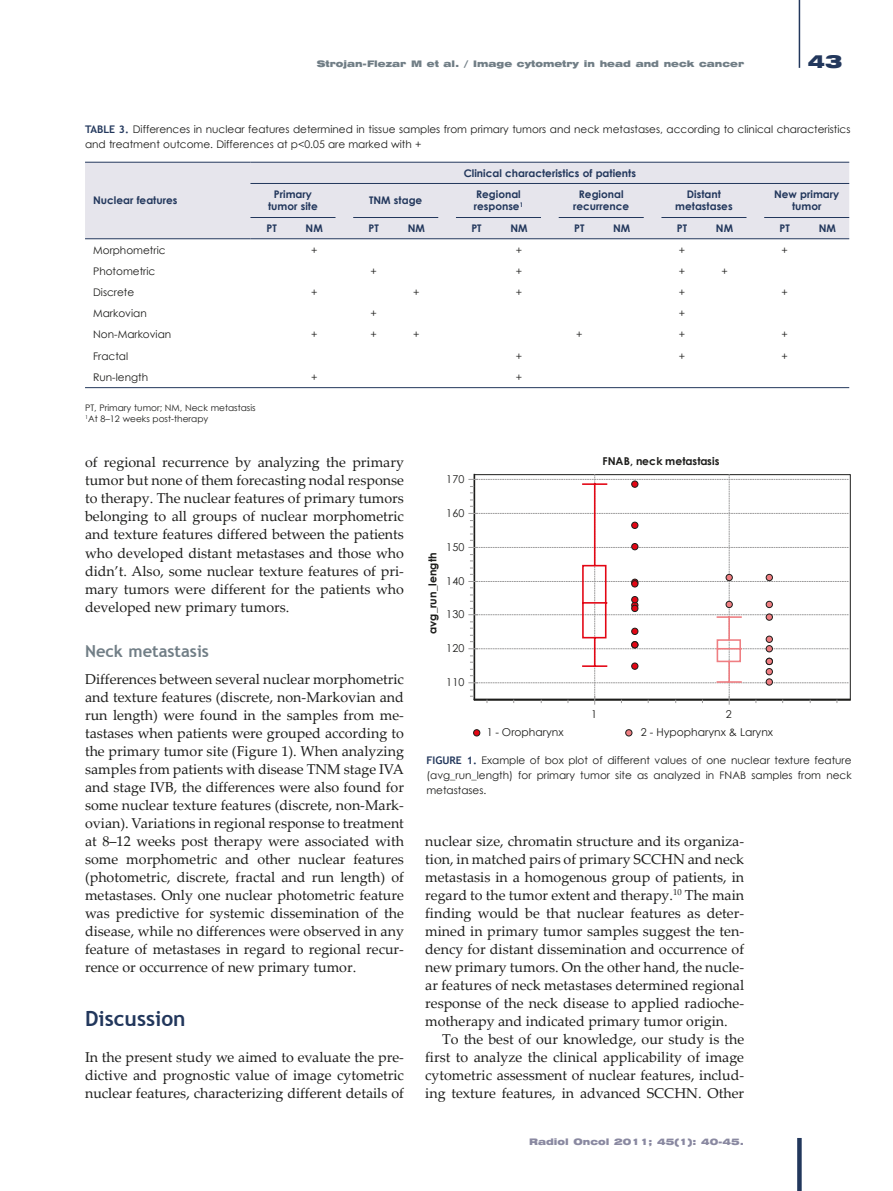
<style>
.page{position:relative;width:893px;height:1191px;background:#fff}
.page>*{position:absolute;margin:0;border:0;box-sizing:border-box;transform-origin:0 0}
.t1{font:700 21px "Trebuchet MS";color:#22375c}
.t2{font:18px "Swiss 721 Black Extended";color:#22375c}
.t3{font:700 16.5px "Trebuchet MS";color:#717e86}
.t4{font:14.25px/18px "Palatino Linotype";color:#1d1d1b;text-align:justify}
.t5{font:10.8px "Century Gothic";color:#1d1d1b}
.t6{font:700 10.8px "Century Gothic";letter-spacing:.005em;color:#1d1d1b}
.t7{font:10.5px/15px "Century Gothic";color:#1d1d1b;text-align:justify}
.t8{font:700 10.5px/12px "Century Gothic";color:#22375c;text-align:center}
.t9{font:9px/10.5px "Century Gothic";color:#1d1d1b}
.t10{font:9px "Swiss 721 Black Extended";color:#717e86}
.t11{font:9px "Swiss 721 Black Extended";color:#8a89a1}
.s1{font-family:"Trebuchet MS";font-weight:700;color:#22375c}
</style>
<div class="page">
<div style="left:797px;top:1138px;width:5px;height:53px;background:#22375c"></div>
<hr style="left:799px;top:0;width:1px;height:68px;background:#22375c">
<div style="left:473px;top:729px;width:7px;height:7px;border:1px solid #1d1d1b;border-radius:50%"></div>
<svg style="left:474px;top:474px;width:377px;height:263px"></svg>
<svg style="left:469px;top:474px;width:380px;height:230px"></svg>
<div style="left:766px;top:658px;width:7px;height:7px;border:1px solid #1d1d1b;border-radius:50%"></div>
<div style="left:85px;top:163px;width:764px;height:75px;background:#e6e5ec"></div>
<hr style="left:250px;top:183px;width:599px;height:1px;background:#22375c">
<hr style="left:250px;top:217px;width:85px;height:1px;background:#22375c">
<hr style="left:353px;top:217px;width:85px;height:1px;background:#22375c">
<hr style="left:456px;top:217px;width:85px;height:1px;background:#22375c">
<hr style="left:559px;top:217px;width:85px;height:1px;background:#22375c">
<hr style="left:661px;top:217px;width:85px;height:1px;background:#22375c">
<hr style="left:764px;top:217px;width:85px;height:1px;background:#22375c">
<hr style="left:250px;top:162px;width:599px;height:1px;background:#22375c">
<hr style="left:85px;top:387px;width:764px;height:1px;background:#22375c">
<hr style="left:250px;top:238px;width:599px;height:1px;background:#22375c">
<hr style="left:85px;top:162px;width:165px;height:1px;background:#22375c">
<hr style="left:85px;top:238px;width:165px;height:1px;background:#22375c">
<p class="t10" style="left:317px;top:60px;width:429px">Strojan-Flezar M et al. / Image cytometry in head and neck cancer</p>
<p class="t2" style="left:808px;top:54px;width:36px">43</p>
<p class="t7" style="left:85px;top:122px;width:767px"><span class="s1">TABLE 3.</span> Differences in nuclear features determined in tissue samples from primary tumors and neck metastases, according to clinical characteristics and treatment outcome. Differences at p&lt;0.05 are marked with +</p>
<p class="t8" style="left:93px;top:194px;width:86px">Nuclear features</p>
<p class="t8" style="left:464px;top:167px;width:174px">Clinical characteristics of patients</p>
<p class="t8" style="left:268px;top:188px;width:51px">Primary tumor site</p>
<p class="t8" style="left:369px;top:194px;width:55px">TNM stage</p>
<p class="t8" style="left:474px;top:188px;width:51px;text-align:left">Regional response<sup>1</sup></p>
<p class="t8" style="left:573px;top:188px;width:58px">Regional recurrence</p>
<p class="t8" style="left:675px;top:188px;width:59px">Distant metastases</p>
<p class="t8" style="left:774px;top:188px;width:67px">New primary tumor</p>
<p class="t8" style="left:267px;top:222px;width:12px">PT</p>
<p class="t8" style="left:306px;top:222px;width:19px">NM</p>
<p class="t8" style="left:369px;top:222px;width:12px">PT</p>
<p class="t8" style="left:408px;top:222px;width:19px">NM</p>
<p class="t8" style="left:471px;top:222px;width:12px">PT</p>
<p class="t8" style="left:510px;top:222px;width:19px">NM</p>
<p class="t8" style="left:574px;top:222px;width:12px">PT</p>
<p class="t8" style="left:613px;top:222px;width:19px">NM</p>
<p class="t8" style="left:677px;top:222px;width:12px">PT</p>
<p class="t8" style="left:716px;top:222px;width:19px">NM</p>
<p class="t8" style="left:780px;top:222px;width:12px">PT</p>
<p class="t8" style="left:819px;top:222px;width:19px">NM</p>
<p class="t7" style="left:93px;top:242px;width:74px">Morphometric</p>
<p class="t7" style="left:311px;top:242px;width:8px">+</p>
<p class="t7" style="left:516px;top:242px;width:8px">+</p>
<p class="t7" style="left:679px;top:242px;width:8px">+</p>
<p class="t7" style="left:782px;top:242px;width:8px">+</p>
<p class="t7" style="left:93px;top:263px;width:64px">Photometric</p>
<p class="t7" style="left:371px;top:263px;width:8px">+</p>
<p class="t7" style="left:516px;top:263px;width:8px">+</p>
<p class="t7" style="left:679px;top:263px;width:8px">+</p>
<p class="t7" style="left:721px;top:263px;width:8px">+</p>
<p class="t7" style="left:93px;top:284px;width:43px">Discrete</p>
<p class="t7" style="left:311px;top:284px;width:8px">+</p>
<p class="t7" style="left:413px;top:284px;width:8px">+</p>
<p class="t7" style="left:516px;top:284px;width:8px">+</p>
<p class="t7" style="left:679px;top:284px;width:8px">+</p>
<p class="t7" style="left:782px;top:284px;width:8px">+</p>
<p class="t7" style="left:93px;top:305px;width:55px">Markovian</p>
<p class="t7" style="left:371px;top:305px;width:8px">+</p>
<p class="t7" style="left:679px;top:305px;width:8px">+</p>
<p class="t7" style="left:93px;top:327px;width:80px">Non-Markovian</p>
<p class="t7" style="left:311px;top:327px;width:8px">+</p>
<p class="t7" style="left:371px;top:327px;width:8px">+</p>
<p class="t7" style="left:413px;top:327px;width:8px">+</p>
<p class="t7" style="left:576px;top:327px;width:8px">+</p>
<p class="t7" style="left:679px;top:327px;width:8px">+</p>
<p class="t7" style="left:782px;top:327px;width:8px">+</p>
<p class="t7" style="left:93px;top:348px;width:37px">Fractal</p>
<p class="t7" style="left:516px;top:348px;width:8px">+</p>
<p class="t7" style="left:679px;top:348px;width:8px">+</p>
<p class="t7" style="left:781px;top:348px;width:8px">+</p>
<p class="t7" style="left:93px;top:369px;width:57px">Run-length</p>
<p class="t7" style="left:311px;top:369px;width:8px">+</p>
<p class="t7" style="left:516px;top:369px;width:8px">+</p>
<p class="t9" style="left:85px;top:402px;width:172px">PT, Primary tumor; NM, Neck metastasis<br><sup>1</sup>At 8–12 weeks post-therapy</p>
<p class="t4" style="left:85px;top:455px;width:320px">of regional recurrence by analyzing the primary tumor but none of them forecasting nodal response to therapy. The nuclear features of primary tumors belonging to all groups of nuclear morphometric and texture features differed between the patients who developed distant metastases and those who didn’t. Also, some nuclear texture features of pri&shy;mary tumors were different for the patients who developed new primary tumors.</p>
<p class="t3" style="left:85px;top:641px;width:126px">Neck metastasis</p>
<p class="t4" style="left:85px;top:671px;width:320px">Differences between several nuclear morphometric and texture features (discrete, non-Markovian and run length) were found in the samples from me&shy;tastases when patients were grouped according to the primary tumor site (Figure 1). When analyzing samples from patients with disease TNM stage IVA and stage IVB, the differences were also found for some nuclear texture features (discrete, non-Mark&shy;ovian). Variations in regional response to treatment at 8–12 weeks post therapy were associated with some morphometric and other nuclear features (photometric, discrete, fractal and run length) of metastases. Only one nuclear photometric feature was predictive for systemic dissemination of the disease, while no differences were observed in any feature of metastases in regard to regional recur&shy;rence or occurrence of new primary tumor.</p>
<h1 class="t1" style="left:85px;top:1006px;width:102px">Discussion</h1>
<p class="t4" style="left:85px;top:1049px;width:320px">In the present study we aimed to evaluate the pre&shy;dictive and prognostic value of image cytometric nuclear features, characterizing different details of</p>
<p class="t6" style="left:426px;top:634px;width:83px;rotate:-90deg">avg_run_length</p>
<p class="t5" style="left:446px;top:472px;width:19px">170</p>
<p class="t5" style="left:446px;top:506px;width:19px">160</p>
<p class="t5" style="left:446px;top:540px;width:19px">150</p>
<p class="t5" style="left:446px;top:574px;width:19px">140</p>
<p class="t5" style="left:446px;top:607px;width:19px">130</p>
<p class="t5" style="left:446px;top:641px;width:19px">120</p>
<p class="t5" style="left:446px;top:675px;width:19px">110</p>
<p class="t6" style="left:603px;top:454px;width:118px">FNAB, neck metastasis</p>
<p class="t5" style="left:591px;top:706px;width:7px">1</p>
<p class="t5" style="left:726px;top:706px;width:7px">2</p>
<p class="t5" style="left:487px;top:725px;width:78px">1 - Oropharynx</p>
<p class="t5" style="left:641px;top:725px;width:134px">2 - Hypopharynx &amp; Larynx</p>
<p class="t7" style="left:426px;top:752px;width:427px"><span class="s1">FIGURE 1.</span> Example of box plot of different values of one nuclear texture feature (avg_run_length) for primary tumor site as analyzed in FNAB samples from neck metastases.</p>
<p class="t4" style="left:425px;top:833px;width:320px">nuclear size, chromatin structure and its organiza&shy;tion, in matched pairs of primary SCCHN and neck metastasis in a homogenous group of patients, in regard to the tumor extent and therapy.<sup>10</sup> The main finding would be that nuclear features as deter&shy;mined in primary tumor samples suggest the ten&shy;dency for distant dissemination and occurrence of new primary tumors. On the other hand, the nucle&shy;ar features of neck metastases determined regional response of the neck disease to applied radioche&shy;motherapy and indicated primary tumor origin.</p>
<p class="t4" style="left:425px;top:1031px;width:320px;text-indent:17px">To the best of our knowledge, our study is the first to analyze the clinical applicability of image cytometric assessment of nuclear features, includ&shy;ing texture features, in advanced SCCHN. Other</p>
<p class="t11" style="left:529px;top:1138px;width:217px">Radiol Oncol 2011; 45(1): 40-45.</p>
</div>
